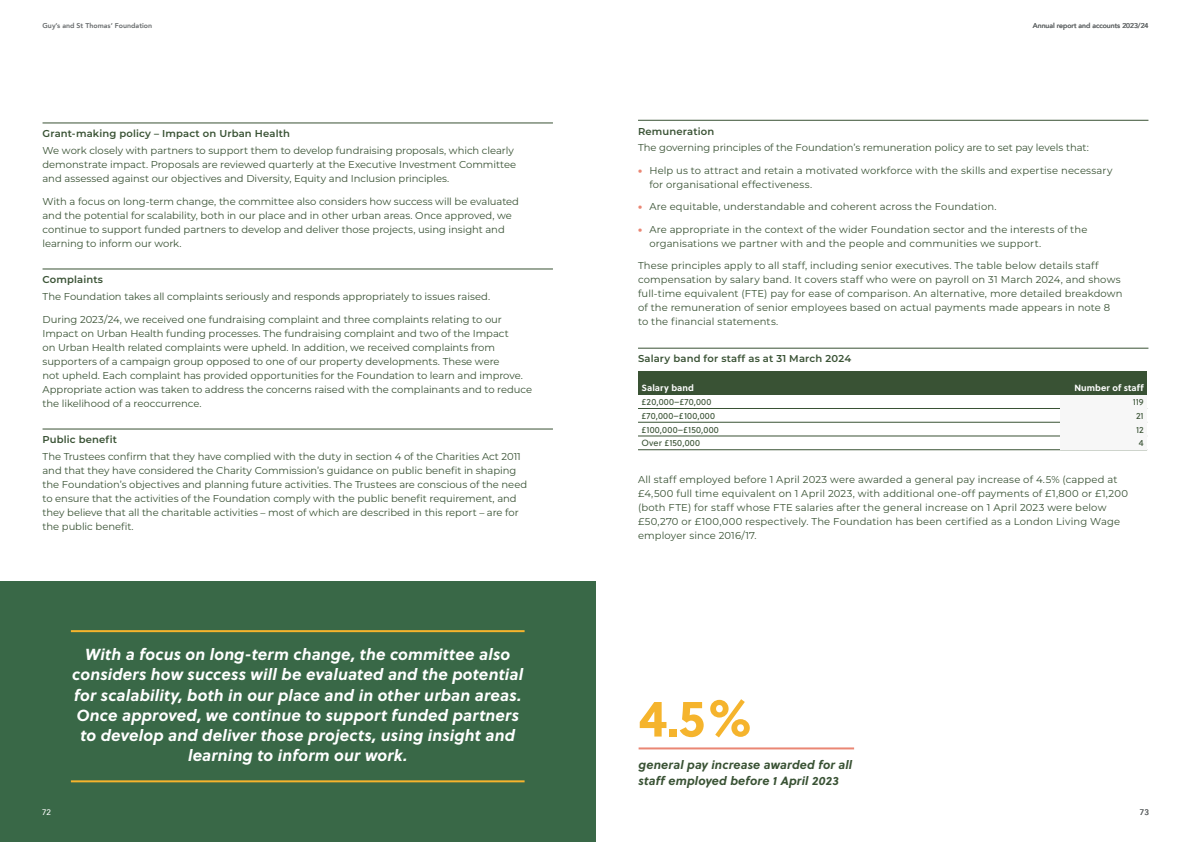
<style>
.page{position:relative;width:1191px;height:842px;background:#fff}
.page>*{position:absolute;margin:0;border:0;box-sizing:border-box;transform-origin:0 0}
.t1{font:700 52px "Soleil";color:#f5b42d}
.t2{font:italic 700 16px/20px "Soleil";letter-spacing:.005em;color:#fff;text-align:center}
.t3{font:italic 700 12px/16px "Soleil";letter-spacing:.01em;color:#395234}
.t4{font:10px/14px "Montserrat";color:#395234}
.t5{font:600 10px "Montserrat";letter-spacing:.015em;color:#395234}
.t6{font:9px "Soleil";letter-spacing:.025em;color:#395234}
.t7{font:700 9px "Soleil";letter-spacing:.01em;color:#fff}
.t8{font:500 8px "Avenir";color:#fff}
.t9{font:500 8px "Avenir";color:#666a6b}
.t10{font:500 7px "Avenir";color:#666a6b}
.t11{font:800 7px "Avenir";color:#666a6b}
.s1{font-weight:900;color:#ea8774}
</style>
<div class="page">
<div style="left:0;top:581px;width:595px;height:261px;background:#396847"></div>
<hr style="left:638px;top:747px;width:216px;height:2px;background:#ea8774">
<hr style="left:71px;top:780px;width:453px;height:2px;background:#f5b42d">
<hr style="left:71px;top:630px;width:453px;height:2px;background:#f5b42d">
<hr style="left:43px;top:429px;width:510px;height:1px;background:#395234">
<hr style="left:43px;top:269px;width:510px;height:1px;background:#395234">
<hr style="left:43px;top:123px;width:510px;height:1px;background:#395234">
<hr style="left:1060px;top:450px;width:87px;height:1px;background:#395234">
<hr style="left:638px;top:450px;width:422px;height:1px;background:#395234">
<hr style="left:638px;top:436px;width:422px;height:1px;background:#395234">
<hr style="left:638px;top:422px;width:422px;height:1px;background:#395234">
<hr style="left:638px;top:408px;width:422px;height:1px;background:#395234">
<div style="left:1060px;top:436px;width:87px;height:14px;background:#f7f7f7"></div>
<div style="left:1060px;top:422px;width:87px;height:14px;background:#f7f7f7"></div>
<div style="left:1060px;top:408px;width:87px;height:14px;background:#f7f7f7"></div>
<div style="left:1060px;top:395px;width:87px;height:13px;background:#f7f7f7"></div>
<hr style="left:638px;top:348px;width:510px;height:1px;background:#395234">
<hr style="left:638px;top:120px;width:510px;height:1px;background:#395234">
<div style="left:638px;top:371px;width:422px;height:24px;background:#395234"></div>
<div style="left:1060px;top:371px;width:87px;height:24px;background:#395234"></div>
<p class="t11" style="left:43px;top:20px;width:111px">Guy’s and St Thomas’ Foundation</p>
<p class="t5" style="left:43px;top:127px;width:249px">Grant-making policy – Impact on Urban Health</p>
<p class="t4" style="left:43px;top:143px;width:475px">We work closely with partners to support them to develop fundraising proposals, which clearly demonstrate impact. Proposals are reviewed quarterly at the Executive Investment Committee and assessed against our objectives and Diversity, Equity and Inclusion principles.</p>
<p class="t4" style="left:43px;top:194px;width:478px">With a focus on long-term change, the committee also considers how success will be evaluated and the potential for scalability, both in our place and in other urban areas. Once approved, we continue to support funded partners to develop and deliver those projects, using insight and learning to inform our work.</p>
<p class="t5" style="left:43px;top:273px;width:62px">Complaints</p>
<p class="t4" style="left:43px;top:289px;width:449px">The Foundation takes all complaints seriously and responds appropriately to issues raised.</p>
<p class="t4" style="left:43px;top:312px;width:491px">During 2023/24, we received one fundraising complaint and three complaints relating to our Impact on Urban Health funding processes. The fundraising complaint and two of the Impact<br>on Urban Health related complaints were upheld. In addition, we received complaints from supporters of a campaign group opposed to one of our property developments. These were<br>not upheld. Each complaint has provided opportunities for the Foundation to learn and improve.<br>Appropriate action was taken to address the concerns raised with the complainants and to reduce the likelihood of a reoccurrence.</p>
<p class="t5" style="left:43px;top:433px;width:76px">Public benefit</p>
<p class="t4" style="left:43px;top:449px;width:486px">The Trustees confirm that they have complied with the duty in section 4 of the Charities Act 2011 and that they have considered the Charity Commission’s guidance on public benefit in shaping the Foundation’s objectives and planning future activities. The Trustees are conscious of the need to ensure that the activities of the Foundation comply with the public benefit requirement, and they believe that all the charitable activities – most of which are described in this report – are for the public benefit.</p>
<p class="t2" style="left:72px;top:644px;width:452px">With a focus on long-term change, the committee also considers how success will be evaluated and the potential for scalability, both in our place and in other urban areas.<br>Once approved, we continue to support funded partners to develop and deliver those projects, using insight and learning to inform our work.</p>
<p class="t10" style="left:1032px;top:20px;width:117px">Annual report and accounts 2023/24</p>
<p class="t5" style="left:638px;top:124px;width:78px">Remuneration</p>
<p class="t4" style="left:638px;top:140px;width:452px">The governing principles of the Foundation’s remuneration policy are to set pay levels that:</p>
<p class="t4" style="left:649px;top:163px;width:464px;text-indent:-11px"><span class="s1">•</span> Help us to attract and retain a motivated workforce with the skills and expertise necessary for organisational effectiveness.</p>
<p class="t4" style="left:638px;top:199px;width:360px"><span class="s1">•</span> Are equitable, understandable and coherent across the Foundation.</p>
<p class="t4" style="left:649px;top:222px;width:439px;text-indent:-11px"><span class="s1">•</span> Are appropriate in the context of the wider Foundation sector and the interests of the organisations we partner with and the people and communities we support.</p>
<p class="t4" style="left:638px;top:258px;width:486px">These principles apply to all staff, including senior executives. The table below details staff compensation by salary band. It covers staff who were on payroll on 31 March 2024, and shows full-time equivalent (FTE) pay for ease of comparison. An alternative, more detailed breakdown of the remuneration of senior employees based on actual payments made appears in note 8 to the financial statements.</p>
<p class="t5" style="left:638px;top:352px;width:215px">Salary band for staff as at 31 March 2024</p>
<p class="t7" style="left:641px;top:381px;width:54px">Salary band</p>
<p class="t7" style="left:1074px;top:381px;width:71px">Number of staff</p>
<p class="t6" style="left:641px;top:395px;width:71px">£20,000–£70,000</p>
<p class="t6" style="left:1132px;top:395px;width:12px">119</p>
<p class="t6" style="left:641px;top:409px;width:75px">£70,000–£100,000</p>
<p class="t6" style="left:1136px;top:409px;width:9px">21</p>
<p class="t6" style="left:641px;top:423px;width:79px">£100,000–£150,000</p>
<p class="t6" style="left:1136px;top:423px;width:9px">12</p>
<p class="t6" style="left:641px;top:436px;width:60px">Over £150,000</p>
<p class="t6" style="left:1138px;top:436px;width:6px">4</p>
<p class="t4" style="left:638px;top:472px;width:491px">All staff employed before 1 April 2023 were awarded a general pay increase of 4.5% (capped at £4,500 full time equivalent on 1 April 2023, with additional one-off payments of £1,800 or £1,200 (both FTE) for staff whose FTE salaries after the general increase on 1 April 2023 were below £50,270 or £100,000 respectively. The Foundation has been certified as a London Living Wage employer since 2016/17.</p>
<p class="t1" style="left:638px;top:678px;width:115px">4.5%</p>
<p class="t3" style="left:638px;top:756px;width:215px">general pay increase awarded for all staff employed before 1 April 2023</p>
<p class="t8" style="left:42px;top:805px;width:10px">72</p>
<p class="t9" style="left:1139px;top:805px;width:10px">73</p>
</div>
